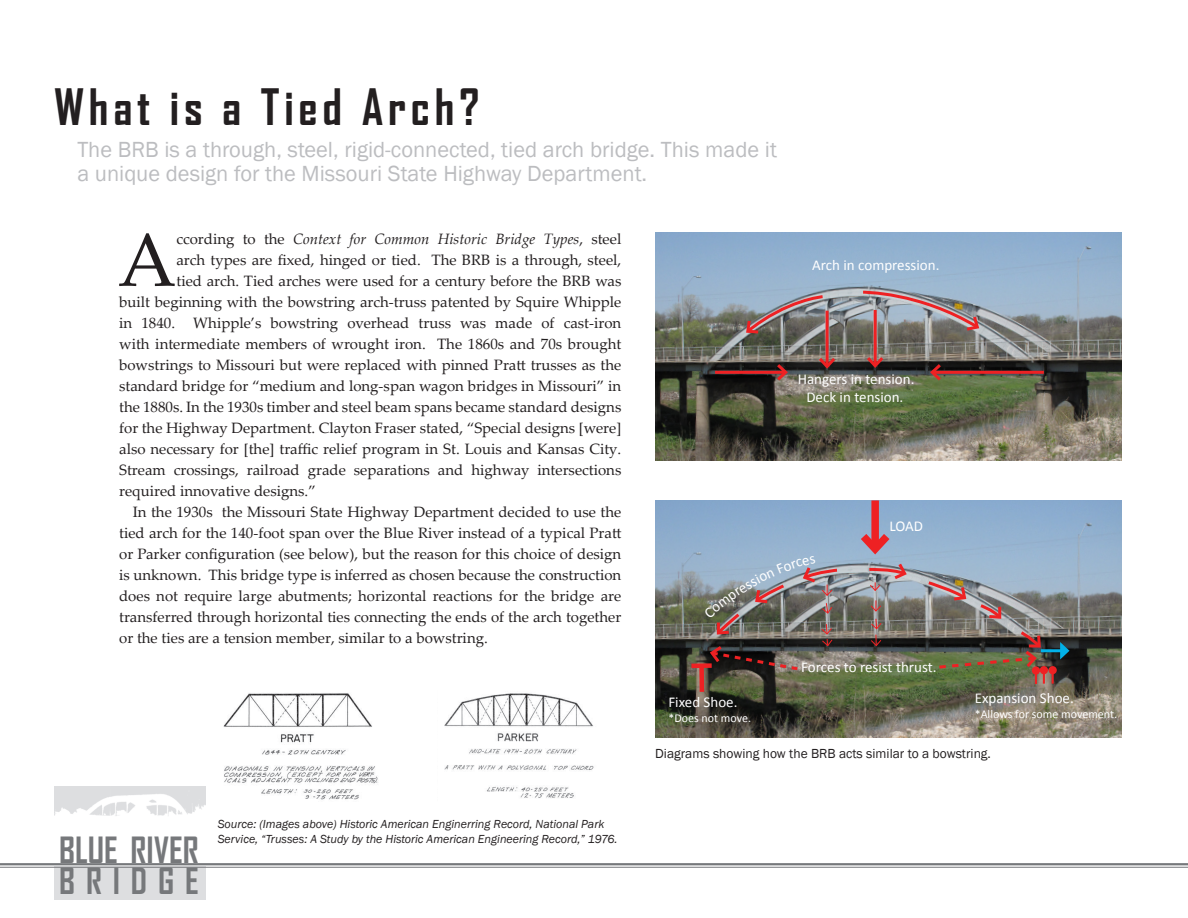
<style>
.page{position:relative;width:1188px;height:918px;background:#fff}
.page>*{position:absolute;margin:0;border:0;box-sizing:border-box;transform-origin:0 0}
.t1{font:75.3px "Palatino Linotype";color:#231f20}
.t2{font:700 48px "Agency FB";letter-spacing:.1em;color:#231f20}
.t3{font:700 34.65px/31.5px "Agency FB";color:#76787b}
.t4{font:22.5px/24px "Franklin Gothic";color:#bcbdc0}
.t5{font:15px "Palatino Linotype";color:#231f20}
.t6{font:15px/18.6px "Calibri";color:#fff;text-align:center}
.t7{font:italic 15px "Palatino Linotype";color:#231f20}
.t8{font:13.5px "Franklin Gothic";color:#231f20}
.t9{font:italic 12px/15px "Franklin Gothic";color:#231f20}
.t10{font:12px "Calibri";color:#fff}
.s1{font-style:normal}
</style>
<div class="page">
<img style="left:223px;top:693px;width:155px;height:107px">
<img style="left:444px;top:693px;width:150px;height:105px">
<div style="left:54px;top:786px;width:152px;height:114px;background:#dddee0"></div>
<img style="left:54px;top:794px;width:152px;height:69px">
<hr style="left:0;top:863px;width:1188px;height:2px;background:#76787b">
<hr style="left:0;top:867px;width:1188px;height:1px;background:#76787b">
<img style="left:655px;top:233px;width:466px;height:228px">
<svg style="left:744px;top:294px;width:82px;height:42px;background:#8e8387"></svg>
<svg style="left:860px;top:289px;width:121px;height:44px;background:#9b9297"></svg>
<hr style="left:826px;top:311px;width:3px;height:55px;background:#ee2123">
<svg style="left:816px;top:355px;width:22px;height:16px"></svg>
<hr style="left:874px;top:310px;width:3px;height:56px;background:#ee2123">
<svg style="left:864px;top:354px;width:22px;height:16px"></svg>
<hr style="left:715px;top:371px;width:71px;height:3px;background:#ee2123">
<svg style="left:774px;top:361px;width:16px;height:23px"></svg>
<hr style="left:932px;top:371px;width:112px;height:3px;background:#ee2123">
<svg style="left:928px;top:361px;width:16px;height:23px"></svg>
<img style="left:655px;top:500px;width:466px;height:237px">
<div style="left:871px;top:500px;width:8px;height:49px;background:#ee2123"></div>
<svg style="left:926px;top:580px;width:43px;height:22px"></svg>
<svg style="left:978px;top:603px;width:26px;height:18px"></svg>
<div style="left:699px;top:666px;width:5px;height:26px;background:#ee2123"></div>
<div style="left:691px;top:663px;width:21px;height:5px;background:#ee2123"></div>
<hr style="left:1041px;top:649px;width:22px;height:3px;background:#02b1e8">
<svg style="left:1060px;top:642px;width:10px;height:17px"></svg>
<svg style="left:853px;top:526px;width:56px;height:65px;background:#a799aa"></svg>
<svg style="left:870px;top:600px;width:12px;height:12px"></svg>
<svg style="left:870px;top:618px;width:12px;height:29px"></svg>
<img style="left:936px;top:630px;width:109px;height:54px">
<div style="left:1040px;top:666px;width:8px;height:8px;background:#ee2123;border-radius:50%"></div>
<svg style="left:1052px;top:674px;width:2px;height:10px"></svg>
<div style="left:1049px;top:666px;width:8px;height:8px;background:#ee2123;border-radius:50%"></div>
<img style="left:704px;top:556px;width:136px;height:116px">
<h2 class="t2" style="left:54px;top:77px;width:427px">What is a Tied Arch?</h2>
<h3 class="t4" style="left:77px;top:138px;width:701px">The BRB is a through, steel, rigid-connected, tied arch bridge. This made it a unique design for the Missouri State Highway Department.</h3>
<h1 class="t1" style="left:118px;top:207px;width:60px">A</h1>
<p class="t7" style="left:176px;top:228px;width:446px"><span class="s1">ccording to the</span> Context for Common Historic Bridge Types<span class="s1">, steel</span></p>
<p class="t5" style="left:176px;top:249px;width:446px">arch types are fixed, hinged or tied. The BRB is a through, steel,</p>
<p class="t5" style="left:176px;top:270px;width:446px">tied arch. Tied arches were used for a century before the BRB was</p>
<p class="t5" style="left:119px;top:291px;width:504px">built beginning with the bowstring arch-truss patented by Squire Whipple</p>
<p class="t5" style="left:119px;top:312px;width:504px">in 1840. Whipple’s bowstring overhead truss was made of cast-iron</p>
<p class="t5" style="left:119px;top:333px;width:504px">with intermediate members of wrought iron. The 1860s and 70s brought</p>
<p class="t5" style="left:119px;top:354px;width:504px">bowstrings to Missouri but were replaced with pinned Pratt trusses as the</p>
<p class="t5" style="left:119px;top:375px;width:504px">standard bridge for “medium and long-span wagon bridges in Missouri” in</p>
<p class="t5" style="left:119px;top:396px;width:504px">the 1880s. In the 1930s timber and steel beam spans became standard designs</p>
<p class="t5" style="left:119px;top:417px;width:504px">for the Highway Department. Clayton Fraser stated, “Special designs [were]</p>
<p class="t5" style="left:119px;top:438px;width:504px">also necessary for [the] traffic relief program in St. Louis and Kansas City.</p>
<p class="t5" style="left:119px;top:459px;width:504px">Stream crossings, railroad grade separations and highway intersections</p>
<p class="t5" style="left:119px;top:480px;width:198px">required innovative designs.”</p>
<p class="t5" style="left:133px;top:501px;width:490px">In the 1930s the Missouri State Highway Department decided to use the</p>
<p class="t5" style="left:119px;top:522px;width:504px">tied arch for the 140-foot span over the Blue River instead of a typical Pratt</p>
<p class="t5" style="left:119px;top:543px;width:504px">or Parker configuration (see below), but the reason for this choice of design</p>
<p class="t5" style="left:119px;top:564px;width:504px">is unknown. This bridge type is inferred as chosen because the construction</p>
<p class="t5" style="left:119px;top:585px;width:504px">does not require large abutments; horizontal reactions for the bridge are</p>
<p class="t5" style="left:119px;top:606px;width:504px">transferred through horizontal ties connecting the ends of the arch together</p>
<p class="t5" style="left:119px;top:627px;width:370px">or the ties are a tension member, similar to a bowstring.</p>
<p class="t6" style="left:668px;top:693px;width:71px">Fixed Shoe.</p>
<p class="t10" style="left:668px;top:710px;width:84px">*Does not move.</p>
<p class="t6" style="left:812px;top:256px;width:129px">Arch in compression.</p>
<p class="t6" style="left:798px;top:369px;width:118px">Hangers in tension.<br>Deck in tension.</p>
<p class="t6" style="left:890px;top:517px;width:35px">LOAD</p>
<p class="t6" style="left:801px;top:657px;width:137px">Forces to resist thrust.</p>
<p class="t6" style="left:975px;top:689px;width:101px">Expansion Shoe.</p>
<p class="t10" style="left:975px;top:706px;width:144px">*Allows for some movement.</p>
<h3 class="t3" style="left:59px;top:833px;width:141px">BLUE RIVER<br>BRIDGE</h3>
<p class="t9" style="left:218px;top:817px;width:401px">Source: (Images above) Historic American Enginerring Record, National Park<br>Service, “Trusses: A Study by the Historic American Engineering Record,” 1976.</p>
<p class="t8" style="left:655px;top:745px;width:337px">Diagrams showing how the BRB acts similar to a bowstring.</p>
</div>
